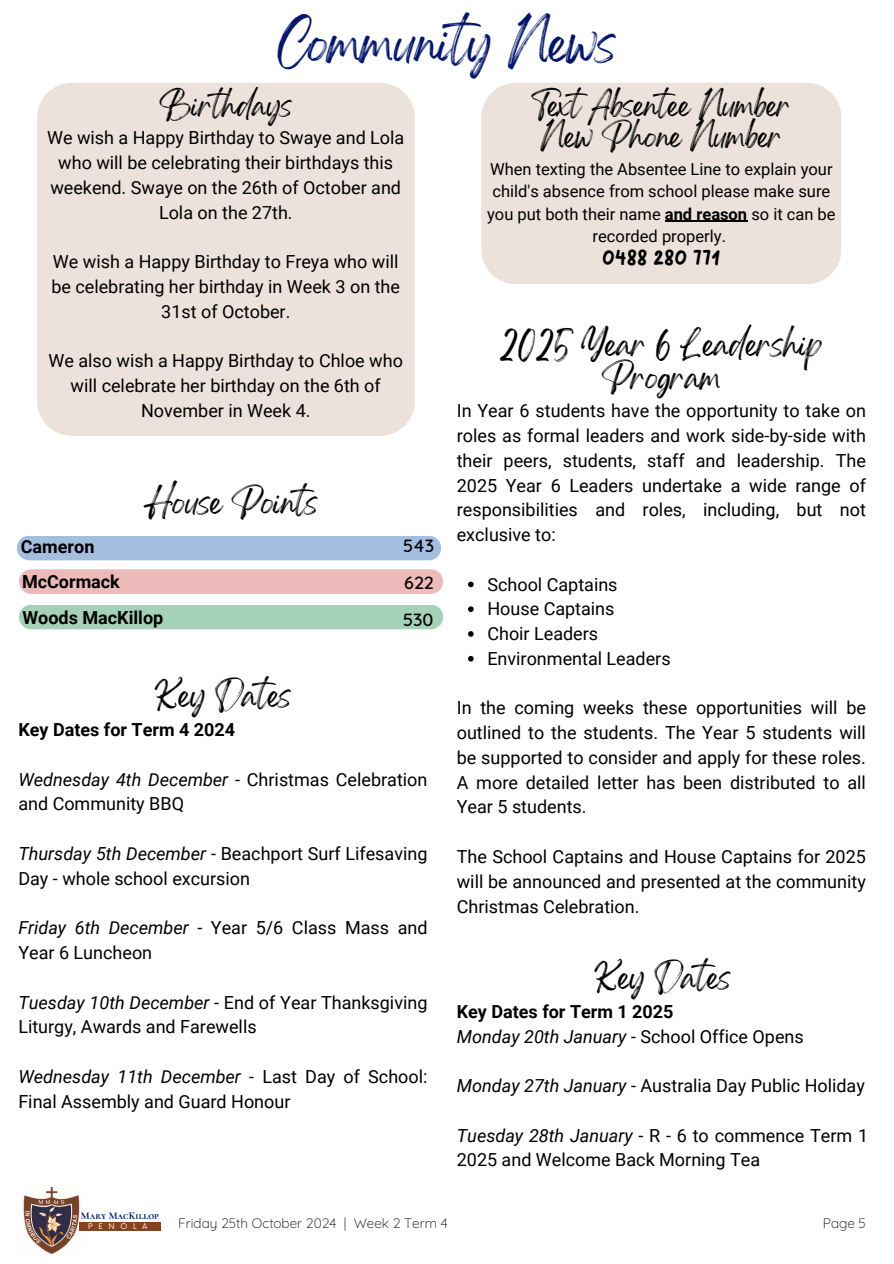
<style>
.page{position:relative;width:894px;height:1264px;background:#fff}
.page>*{position:absolute;margin:0;border:0;box-sizing:border-box;transform-origin:0 0}
.t1{font:38.55px "Gellatio";color:#021670}
.t2{font:24px/32.7px "Gellatio";color:#000;text-align:center}
.t3{font:22.5px/31.5px "Gellatio";color:#000;text-align:center}
.t4{font:18px/24.8px "Roboto";color:#000}
.t5{font:700 18px/24.8px "Roboto";color:#000}
.t6{font:18px "Lazydog";color:#000}
.t7{font:500 18px "Quicksand";color:#000}
.t8{font:16.5px/22.5px "Roboto";color:#000;text-align:center}
.t9{font:300 13.65px "Quicksand";color:#000}
.t10{font:700 10.35px "Cormorant SC";color:#021670}
.t11{font:7.65px "Now";letter-spacing:.755em;color:#fff}
.s1{font-style:italic}
.s2{font-weight:700}
.s3{font-weight:400;font-style:italic}
.s4{font-weight:400}
</style>
<div class="page">
<div style="left:481px;top:83px;width:360px;height:201px;background:#ece2db"></div>
<hr style="left:664px;top:221px;width:83px;height:1px;background:#000">
<img style="left:23px;top:1187px;width:62px;height:67px">
<div style="left:79px;top:1222px;width:82px;height:8px;background:#864320"></div>
<div style="left:17px;top:535px;width:424px;height:25px;background:#a4bee1;border-radius:12px"></div>
<div style="left:19px;top:569px;width:424px;height:25px;background:#edbaba;border-radius:12px"></div>
<div style="left:19px;top:604px;width:424px;height:25px;background:#a4d1b7;border-radius:12px"></div>
<div style="left:37px;top:83px;width:377px;height:353px;background:#ece2db"></div>
<svg style="left:468px;top:581px;width:5px;height:6px"></svg>
<svg style="left:468px;top:606px;width:5px;height:6px"></svg>
<svg style="left:468px;top:631px;width:5px;height:5px"></svg>
<svg style="left:468px;top:656px;width:5px;height:5px"></svg>
<h3 class="t1" style="left:277px;top:34px;width:340px">Community News</h3>
<h4 class="t3" style="left:160px;top:97px;width:134px">Birthdays</h4>
<h4 class="t4" style="left:47px;top:126px;width:359px;text-align:center">We wish a Happy Birthday to Swaye and Lola who will be celebrating their birthdays this weekend. Swaye on the 26th of October and Lola on the 27th.</h4>
<h4 class="t4" style="left:51px;top:250px;width:350px;text-align:center">We wish a Happy Birthday to Freya who will be celebrating her birthday in Week 3 on the<br>31st of October.</h4>
<h4 class="t4" style="left:48px;top:349px;width:356px;text-align:center">We also wish a Happy Birthday to Chloe who will celebrate her birthday on the 6th of<br>November in Week 4.</h4>
<h2 class="t5" style="left:21px;top:534px;width:75px">Cameron</h2>
<h4 class="t5" style="left:22px;top:569px;width:99px">McCormack</h4>
<h4 class="t2" style="left:144px;top:494px;width:177px">House Points</h4>
<h3 class="t5" style="left:22px;top:606px;width:142px">Woods MacKillop</h3>
<h4 class="t7" style="left:403px;top:534px;width:33px">543</h4>
<h3 class="t7" style="left:404px;top:571px;width:31px">622</h3>
<h3 class="t7" style="left:403px;top:607px;width:32px">530</h3>
<h4 class="t2" style="left:155px;top:688px;width:138px">Key Dates</h4>
<h4 class="t5" style="left:18px;top:717px;width:218px">Key Dates for Term 4 2024</h4>
<h4 class="t4" style="left:18px;top:767px;width:410px"><span class="s1">Wednesday 4th December</span> - Christmas Celebration and Community BBQ</h4>
<p class="t4" style="left:18px;top:841px;width:410px"><span class="s1">Thursday 5th December</span> - Beachport Surf Lifesaving<br>Day - whole school excursion</p>
<p class="t4" style="left:18px;top:915px;width:410px"><span class="s1">Friday 6th December</span> - Year 5/6 Class Mass and<br>Year 6 Luncheon</p>
<h5 class="t4" style="left:18px;top:989px;width:410px"><span class="s1">Tuesday 10th December</span> - End of Year Thanksgiving<br>Liturgy, Awards and Farewells</h5>
<h5 class="t4" style="left:18px;top:1064px;width:410px"><span class="s1">Wednesday 11th December</span> - Last Day of School:<br>Final Assembly and Guard Honour</h5>
<h1 class="t3" style="left:531px;top:97px;width:260px">TextAbsentee Number<br>New Phone Number</h1>
<h1 class="t8" style="left:487px;top:158px;width:350px">When texting the Absentee Line to explain your child's absence from school please make sure you put both their name <span class="s2">and reason</span> so it can be recorded properly.</h1>
<h1 class="t6" style="left:602px;top:249px;width:120px">0488 280 771</h1>
<h4 class="t2" style="left:500px;top:336px;width:324px">2025 Year 6 Leadership<br>Program</h4>
<h4 class="t4" style="left:456px;top:399px;width:410px;text-align:justify">In Year 6 students have the opportunity to take on roles as formal leaders and work side-by-side with their peers, students, staff and leadership. The 2025 Year 6 Leaders undertake a wide range of responsibilities and roles, including, but not exclusive to:</h4>
<h4 class="t4" style="left:487px;top:572px;width:132px">School Captains</h4>
<h4 class="t4" style="left:487px;top:597px;width:128px">House Captains</h4>
<p class="t4" style="left:487px;top:621px;width:112px">Choir Leaders</p>
<p class="t4" style="left:487px;top:646px;width:185px">Environmental Leaders</p>
<p class="t4" style="left:456px;top:696px;width:410px;text-align:justify">In the coming weeks these opportunities will be outlined to the students. The Year 5 students will be supported to consider and apply for these roles.<br>A more detailed letter has been distributed to all Year 5 students.</p>
<p class="t4" style="left:456px;top:844px;width:410px;text-align:justify">The School Captains and House Captains for 2025 will be announced and presented at the community Christmas Celebration.</p>
<h4 class="t2" style="left:594px;top:969px;width:138px">Key Dates</h4>
<h4 class="t5" style="left:456px;top:999px;width:348px">Key Dates for Term 1 2025<br><span class="s3">Monday 20th January</span> <span class="s4">- School Office Opens</span></h4>
<h4 class="t4" style="left:456px;top:1073px;width:409px"><span class="s1">Monday 27th January</span> - Australia Day Public Holiday</h4>
<h4 class="t4" style="left:456px;top:1122px;width:413px"><span class="s1">Tuesday 28th January</span> - R - 6 to commence Term 1<br>2025 and Welcome Back Morning Tea</h4>
<h4 class="t10" style="left:81px;top:1209px;width:80px">Mary MacKillop</h4>
<p class="t11" style="left:88px;top:1222px;width:61px">PENOLA</p>
<h3 class="t9" style="left:178px;top:1214px;width:271px">Friday 25th October 2024 | Week 2 Term 4</h3>
<h3 class="t9" style="left:822px;top:1214px;width:44px">Page 5</h3>
</div>
